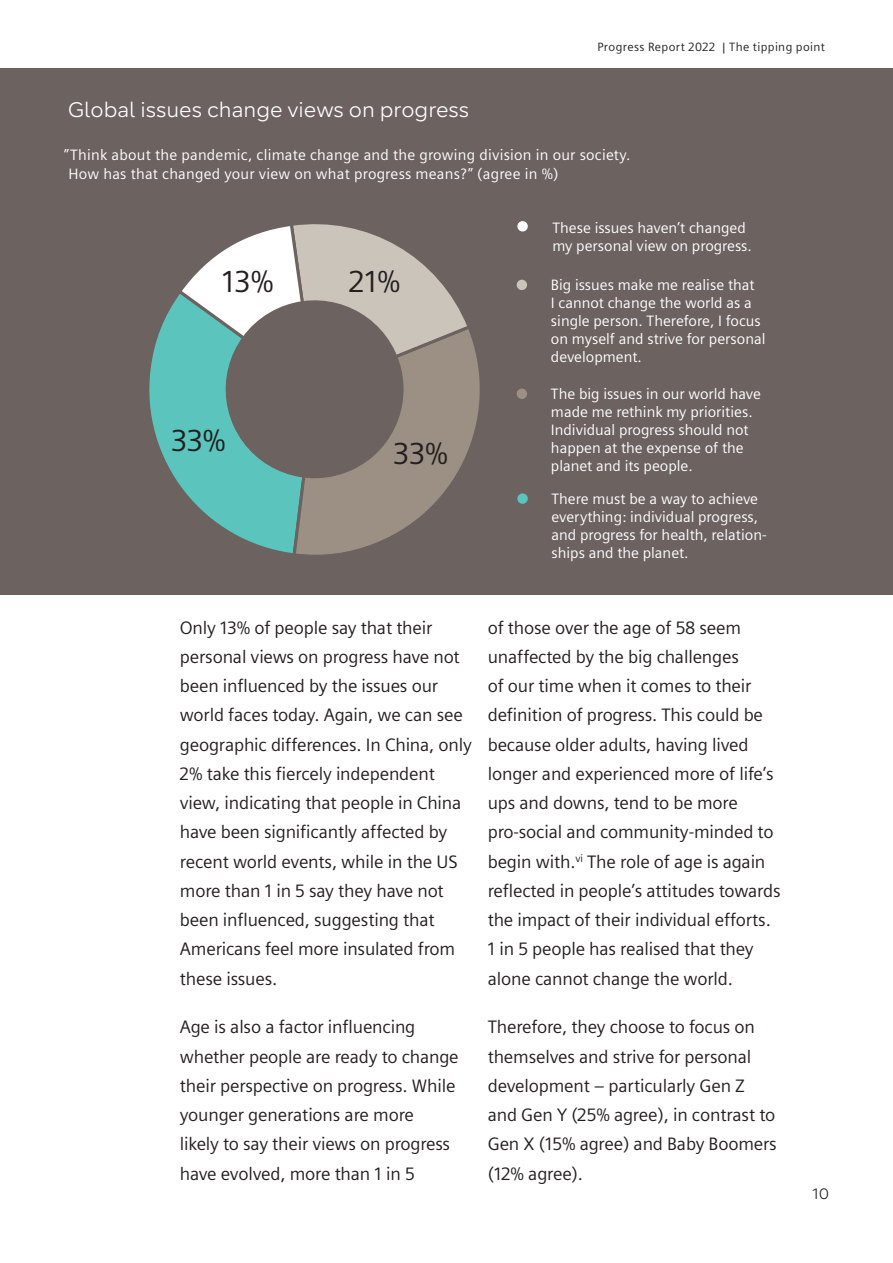
<style>
.page{position:relative;width:893px;height:1263px;background:#fff}
.page>*{position:absolute;margin:0;border:0;box-sizing:border-box;transform-origin:0 0}
.t1{font:30.45px "Siemens Sans";color:#231f20}
._04__Body_text__10pt{font:21px "Siemens Progress";color:#fff}
._04__Body_text__10pt-2{font:18px/29.2px "Siemens Sans";letter-spacing:-.01em;color:#231f20}
._04__Body_text__10pt-3{font:15px/18px "Siemens Sans";color:#fff}
._09__Page_numbers__1{font:15px "Siemens Progress";color:#231f20}
._09__Running_header{font:12px "Siemens Sans";letter-spacing:.03em;color:#231f20}
</style>
<div class="page">
<div style="left:0;top:68px;width:893px;height:527px;background:#6c625f"></div>
<svg style="left:149px;top:301px;width:142px;height:252px"></svg>
<svg style="left:291px;top:344px;width:189px;height:211px"></svg>
<svg style="left:175px;top:224px;width:298px;height:267px"></svg>
<div style="left:517px;top:493px;width:11px;height:11px;background:#5ac4bd;border-radius:50%"></div>
<div style="left:517px;top:221px;width:11px;height:11px;background:#fff;border-radius:50%"></div>
<div style="left:517px;top:389px;width:10px;height:10px;background:#9c9084;border-radius:50%"></div>
<div style="left:517px;top:280px;width:10px;height:10px;background:#cbc4bb;border-radius:50%"></div>
<p class="_09__Running_header" style="left:597px;top:41px;width:229px">Progress Report 2022 | The tipping point</p>
<p class="_04__Body_text__10pt" style="left:68px;top:96px;width:403px">Global issues change views on progress</p>
<p class="_04__Body_text__10pt-3" style="left:64px;top:146px;width:568px">”Think about the pandemic, climate change and the growing division in our society.</p>
<p class="_04__Body_text__10pt-3" style="left:68px;top:165px;width:492px">How has that changed your view on what progress means?” (agree in %)</p>
<p class="t1" style="left:222px;top:265px;width:53px">13%</p>
<p class="t1" style="left:349px;top:265px;width:53px">21%</p>
<p class="t1" style="left:171px;top:424px;width:56px">33%</p>
<p class="t1" style="left:394px;top:436px;width:56px">33%</p>
<p class="_04__Body_text__10pt-3" style="left:552px;top:219px;width:195px">These issues haven’t changed</p>
<p class="_04__Body_text__10pt-3" style="left:552px;top:237px;width:201px">my personal view on progress.</p>
<p class="_04__Body_text__10pt-3" style="left:551px;top:276px;width:216px">Big issues make me realise that<br>I cannot change the world as a single person. Therefore, I focus on myself and strive for personal development.</p>
<p class="_04__Body_text__10pt-3" style="left:551px;top:385px;width:211px">The big issues in our world have made me rethink my priorities.<br>Individual progress should not happen at the expense of the planet and its people.</p>
<p class="_04__Body_text__10pt-3" style="left:551px;top:490px;width:217px">There must be a way to achieve everything: individual progress, and progress for health, relation&shy;ships and the planet.</p>
<p class="_04__Body_text__10pt-2" style="left:180px;top:613px;width:294px">Only 13% of people say that their personal views on progress have not been influenced by the issues our world faces today. Again, we can see geographic differences. In China, only 2% take this fiercely independent view, indicating that people in China have been significantly affected by recent world events, while in the US more than 1 in 5 say they have not been influenced, suggesting that Americans feel more insulated from these issues.</p>
<p class="_04__Body_text__10pt-2" style="left:180px;top:1013px;width:280px">Age is also a factor influencing whether people are ready to change their perspective on progress. While younger generations are more<br>likely to say their views on progress have evolved, more than 1 in 5</p>
<p class="_04__Body_text__10pt-2" style="left:488px;top:613px;width:294px">of those over the age of 58 seem unaffected by the big challenges<br>of our time when it comes to their definition of progress. This could be because older adults, having lived longer and experienced more of life’s ups and downs, tend to be more pro-social and community-minded to begin with.<sup>vi</sup> The role of age is again reflected in people’s attitudes towards the impact of their individual efforts.<br>1 in 5 people has realised that they alone cannot change the world.</p>
<p class="_04__Body_text__10pt-2" style="left:488px;top:1013px;width:291px">Therefore, they choose to focus on themselves and strive for personal development – particularly Gen Z and Gen Y (25% agree), in contrast to<br>Gen X (15% agree) and Baby Boomers (12% agree).</p>
<p class="_09__Page_numbers__1" style="left:812px;top:1184px;width:18px">10</p>
</div>
